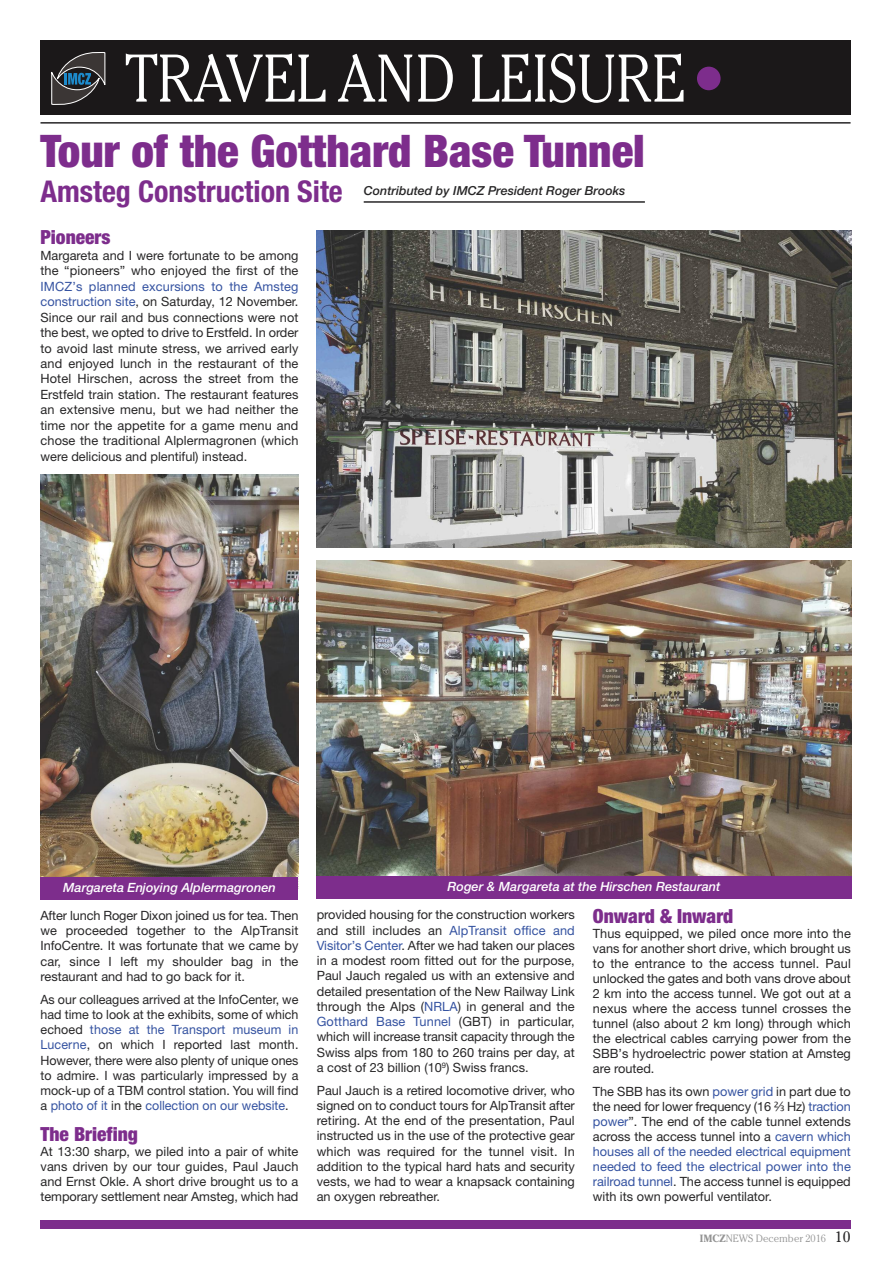
<style>
.page{position:relative;width:893px;height:1263px;background:#fff}
.page>*{position:absolute;margin:0;border:0;box-sizing:border-box;transform-origin:0 0}
.t1{font:300 66.9px "Cheltenham";color:#fff;scale:.87 1}
.t2{font:900 condensed 45px "Helvetica Neue";color:#7d2d8c}
.t3{font:700 condensed 30px "Helvetica Neue";color:#7d2d8c}
.t4{font:900 condensed 19.5px "Helvetica Neue";color:#7d2d8c}
.t5{font:12.75px/15.3px "Helvetica Neue";color:#272627;text-align:justify}
.t6{font:italic 500 12.75px "Helvetica Neue";color:#fff}
.t7{font:italic 500 12.45px "Helvetica Neue";color:#272627}
.t8{font:300 10.5px "Cheltenham";color:#939393}
.s1{font-family:"Helvetica Neue";font-weight:900;font-stretch:condensed;font-size:66.3px;color:#7d2d8c}
.s2{color:#3553a1}
.s3{font-family:"Lucida Grande"}
.s4{font-weight:700}
.s5{font-weight:400;font-size:15px;color:#272627}
</style>
<div class="page">
<div style="left:40px;top:1220px;width:810px;height:9px;background:#7d2d8c"></div>
<div style="left:40px;top:41px;width:810px;height:74px;background:#1b1819"></div>
<svg style="left:51px;top:52px;width:54px;height:53px"></svg>
<hr style="left:40px;top:122px;width:810px;height:2px;background:#272627">
<hr style="left:364px;top:201px;width:281px;height:2px;background:#272627">
<img style="left:317px;top:230px;width:534px;height:318px">
<img style="left:317px;top:561px;width:534px;height:315px">
<img style="left:40px;top:474px;width:258px;height:403px">
<div style="left:40px;top:877px;width:258px;height:23px;background:#7d2d8c"></div>
<div style="left:317px;top:876px;width:534px;height:23px;background:#7d2d8c"></div>
<h1 class="t1" style="left:126px;top:52px;width:691px">TRAVEL AND LEISURE<span class="s1">•</span></h1>
<h2 class="t2" style="left:41px;top:135px;width:606px">Tour of the Gotthard Base Tunnel</h2>
<p class="t7" style="left:364px;top:186px;width:263px">Contributed by IMCZ President Roger Brooks</p>
<h3 class="t4" style="left:40px;top:230px;width:72px">Pioneers</h3>
<p class="t5" style="left:40px;top:249px;width:259px">Margareta and I were fortunate to be among the “pioneers” who enjoyed the first of the</p>
<p class="t5" style="left:40px;top:280px;width:259px"><span class="s2">IMCZ’s planned excursions to the Amsteg construction site</span>, on Saturday, 12 November.<br>Since our rail and bus connections were not the best, we opted to drive to Erstfeld. In order to avoid last minute stress, we arrived early and enjoyed lunch in the restaurant of the Hotel Hirschen, across the street from the Erstfeld train station. The restaurant features an extensive menu, but we had neither the time nor the appetite for a game menu and chose the traditional Alplermagronen (which were delicious and plentiful) instead.</p>
<h3 class="t3" style="left:41px;top:181px;width:304px">Amsteg Construction Site</h3>
<p class="t6" style="left:63px;top:883px;width:214px">Margareta Enjoying Alplermagronen</p>
<p class="t5" style="left:40px;top:909px;width:259px">After lunch Roger Dixon joined us for tea. Then we proceeded together to the AlpTransit InfoCentre. It was fortunate that we came by car, since I left my shoulder bag in the restaurant and had to go back for it.</p>
<p class="t5" style="left:40px;top:993px;width:259px">As our colleagues arrived at the InfoCenter, we had time to look at the exhibits, some of which echoed <span class="s2">those at the Transport museum in Lucerne</span>, on which I reported last month.<br>However, there were also plenty of unique ones to admire. I was particularly impressed by a mock-up of a TBM control station. You will find a <span class="s2">photo of it</span> in the <span class="s2">collection on our website</span>.</p>
<h3 class="t4" style="left:40px;top:1126px;width:99px">The Briefing</h3>
<p class="t5" style="left:40px;top:1145px;width:259px">At 13:30 sharp, we piled into a pair of white vans driven by our tour guides, Paul Jauch and Ernst Okle. A short drive brought us to a temporary settlement near Amsteg, which had</p>
<p class="t6" style="left:448px;top:882px;width:274px">Roger &amp; Margareta at the Hirschen Restaurant</p>
<p class="t5" style="left:317px;top:908px;width:259px">provided housing for the construction workers and still includes an <span class="s2">AlpTransit office and Visitor’s Center</span>. After we had taken our places in a modest room fitted out for the purpose, Paul Jauch regaled us with an extensive and detailed presentation of the New Railway Link through the Alps (<span class="s2">NRLA</span>) in general and the <span class="s2">Gotthard Base Tunnel</span> (GBT) in particular, which will increase transit capacity through the Swiss alps from 180 to 260 trains per day, at a cost of 23 billion (10<sup>9</sup>) Swiss francs.</p>
<p class="t5" style="left:317px;top:1084px;width:259px">Paul Jauch is a retired locomotive driver, who signed on to conduct tours for AlpTransit after retiring. At the end of the presentation, Paul instructed us in the use of the protective gear which was required for the tunnel visit. In addition to the typical hard hats and security vests, we had to wear a knapsack containing an oxygen rebreather.</p>
<h3 class="t4" style="left:593px;top:909px;width:142px">Onward &amp; Inward</h3>
<p class="t5" style="left:593px;top:927px;width:259px">Thus equipped, we piled once more into the vans for another short drive, which brought us to the entrance to the access tunnel. Paul unlocked the gates and both vans drove about 2 km into the access tunnel. We got out at a nexus where the access tunnel crosses the tunnel (also about 2 km long) through which the electrical cables carrying power from the SBB’s hydroelectric power station at Amsteg are routed.</p>
<p class="t5" style="left:593px;top:1085px;width:259px">The SBB has its own <span class="s2">power grid</span> in part due to the need for lower frequency (16 <span class="s3">⅔</span> Hz) <span class="s2">traction power</span>”. The end of the cable tunnel extends across the access tunnel into a <span class="s2">cavern which houses all of the needed electrical equipment needed to feed the electrical power into the railroad tunnel</span>. The access tunnel is equipped with its own powerful ventilator.</p>
<p class="t8" style="left:700px;top:1234px;width:152px"><span class="s4">IMCZ</span>NEWS December 2016 <span class="s5">10</span></p>
</div>
